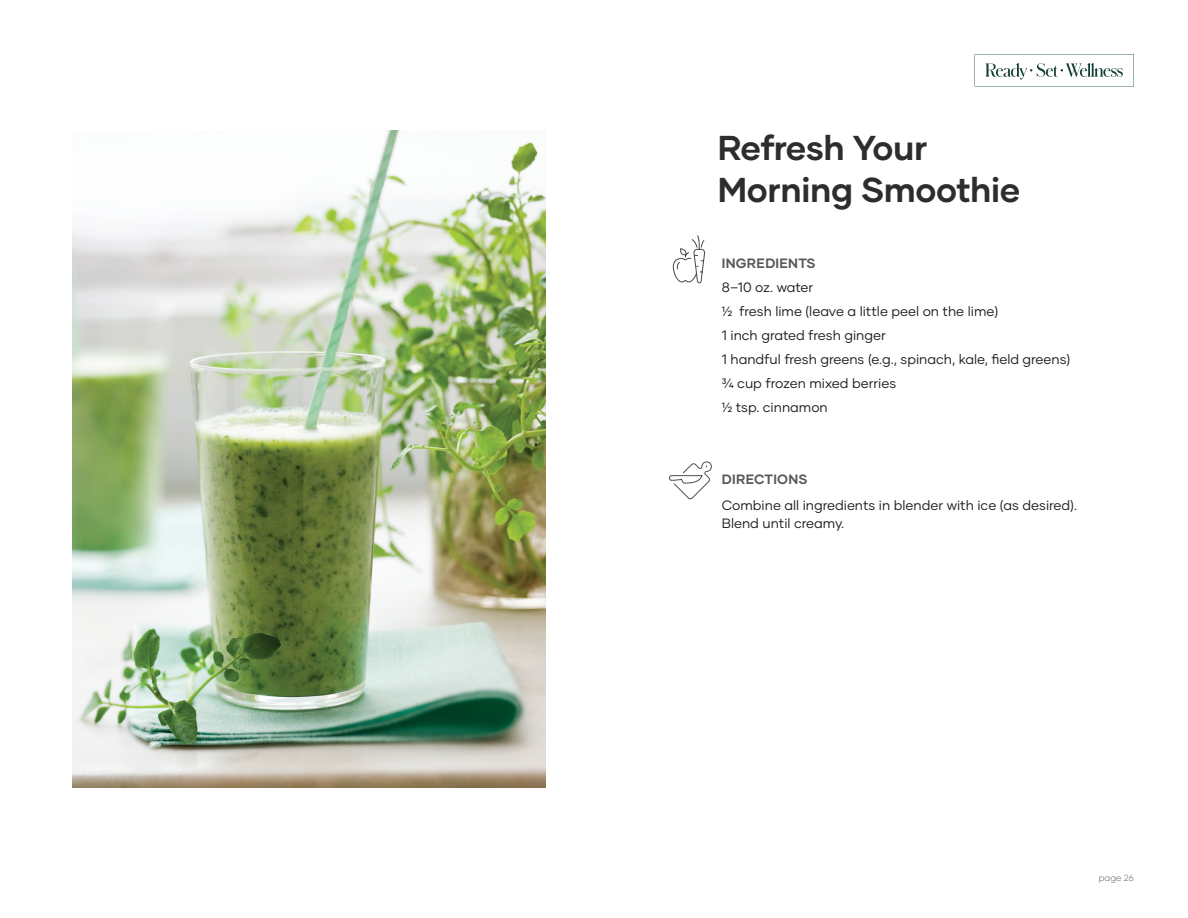
<style>
.page{position:relative;width:1188px;height:918px;background:#fff}
.page>*{position:absolute;margin:0;border:0;box-sizing:border-box;transform-origin:0 0}
.t1{font:700 34.5px/42px "Gilmer";letter-spacing:-.01em;color:#2c2d2d}
.t2{font:13.5px/24px "Gilmer";color:#231f20}
.t3{font:700 13.5px "Gilmer";letter-spacing:.02em;color:#57585a}
.t4{font:300 9px "Gilmer";letter-spacing:.005em;color:#57585a}
</style>
<div class="page">
<svg style="left:975px;top:54px;width:159px;height:33px"></svg>
<img style="left:72px;top:131px;width:473px;height:657px">
<svg style="left:669px;top:461px;width:43px;height:39px"></svg>
<svg style="left:673px;top:235px;width:32px;height:48px"></svg>
<h1 class="t1" style="left:718px;top:126px;width:304px">Refresh Your<br>Morning Smoothie</h1>
<p class="t3" style="left:722px;top:255px;width:95px">INGREDIENTS</p>
<p class="t2" style="left:722px;top:276px;width:350px">8–10 oz. water<br>1/2 fresh lime (leave a little peel on the lime)<br>1 inch grated fresh ginger<br>1 handful fresh greens (e.g., spinach, kale, field greens)<br>3/4 cup frozen mixed berries<br>1/2 tsp. cinnamon</p>
<p class="t3" style="left:722px;top:471px;width:87px">DIRECTIONS</p>
<p class="t2" style="left:722px;top:496px;width:357px;line-height:18px">Combine all ingredients in blender with ice (as desired).<br>Blend until creamy.</p>
<p class="t4" style="left:1099px;top:872px;width:37px">page 26</p>
</div>
